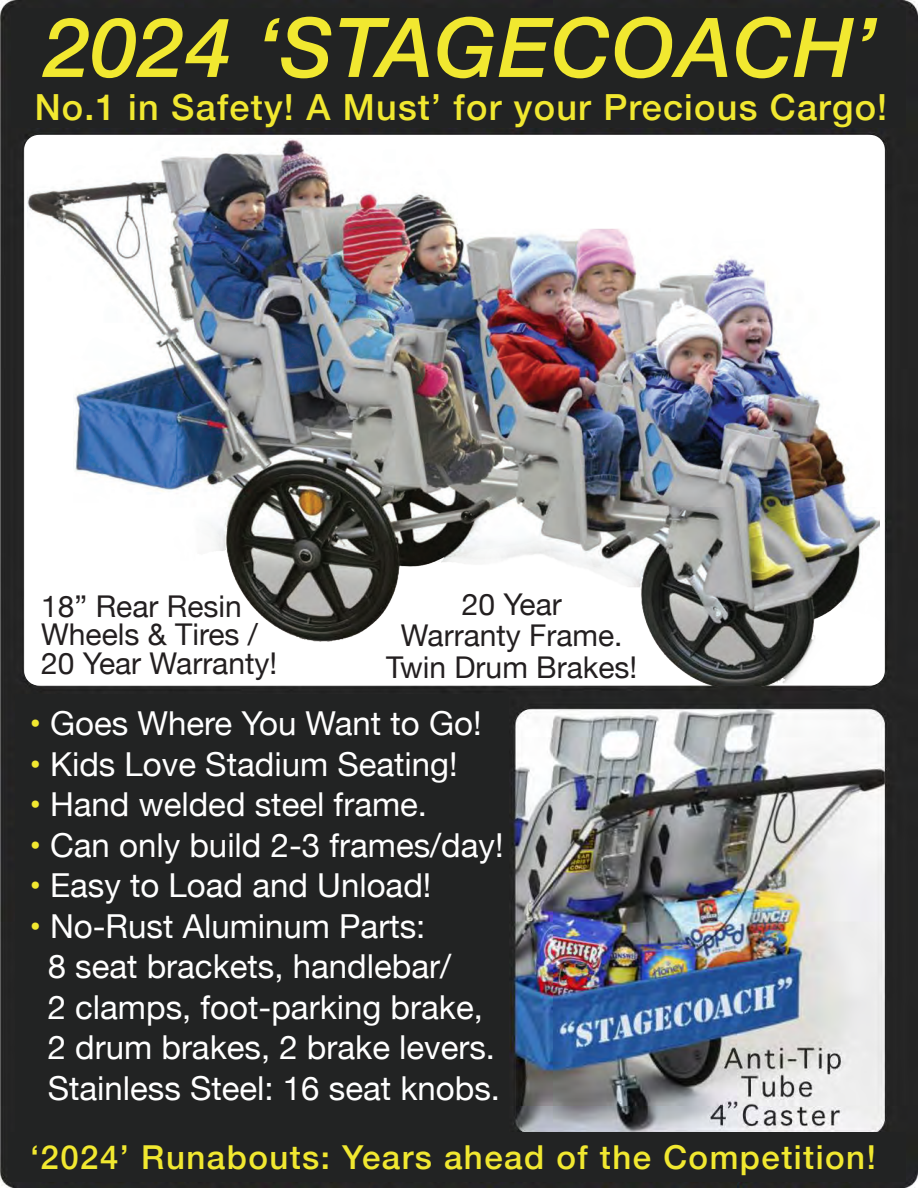
<style>
.page{position:relative;width:918px;height:1188px;background:#fff}
.page>*{position:absolute;margin:0;border:0;box-sizing:border-box;transform-origin:0 0}
.t1{font:italic 500 82.5px "Helvetica Neue";letter-spacing:.015em;color:#f1e830}
.t2{font:500 36px "Helvetica Neue";letter-spacing:.035em;color:#f1e830}
.t3{font:33px/40.5px "Helvetica Neue";color:#fff}
.t4{font:500 33px "Helvetica Neue";letter-spacing:.045em;color:#f1e830}
.t5{font:30px/28.5px "Helvetica Neue";color:#231f20}
.s1{color:#f1e830}
</style>
<div class="page">
<img style="left:0;top:0;width:918px;height:1188px">
<img style="left:27px;top:138px;width:853px;height:547px">
<div style="left:15px;top:694px;width:494px;height:438px;background:#222323"></div>
<div style="left:11px;top:8px;width:895px;height:120px;background:#222323"></div>
<div style="left:8px;top:1132px;width:898px;height:49px;background:#222323"></div>
<h1 class="t1" style="left:44px;top:-23px;width:835px">2024 ‘STAGECOACH’</h1>
<p class="t2" style="left:35px;top:79px;width:854px">No.1 in Safety! A Must’ for your Precious Cargo!</p>
<p class="t5" style="left:41px;top:594px;width:238px">18” Rear Resin<br>Wheels &amp; Tires /<br>20 Year Warranty!</p>
<p class="t5" style="left:386px;top:590px;width:253px;line-height:31.5px;text-align:center">20 Year<br>Warranty Frame.<br>Twin Drum Brakes!</p>
<p class="t3" style="left:29px;top:705px;width:454px"><span class="s1">•</span> Goes Where You Want to Go!</p>
<p class="t3" style="left:29px;top:746px;width:430px"><span class="s1">•</span> Kids Love Stadium Seating!</p>
<p class="t3" style="left:29px;top:786px;width:399px"><span class="s1">•</span> Hand welded steel frame.</p>
<p class="t3" style="left:29px;top:827px;width:476px"><span class="s1">•</span> Can only build 2-3 frames/day!</p>
<p class="t3" style="left:29px;top:867px;width:404px"><span class="s1">•</span> Easy to Load and Unload!</p>
<p class="t3" style="left:48px;top:908px;width:454px;text-indent:-18px"><span class="s1">•</span> No-Rust Aluminum Parts:<br>8 seat brackets, handlebar/<br>2 clamps, foot-parking brake,<br>2 drum brakes, 2 brake levers.<br>Stainless Steel: 16 seat knobs.</p>
<p class="t4" style="left:30px;top:1131px;width:847px">‘2024’ Runabouts: Years ahead of the Competition!</p>
</div>
